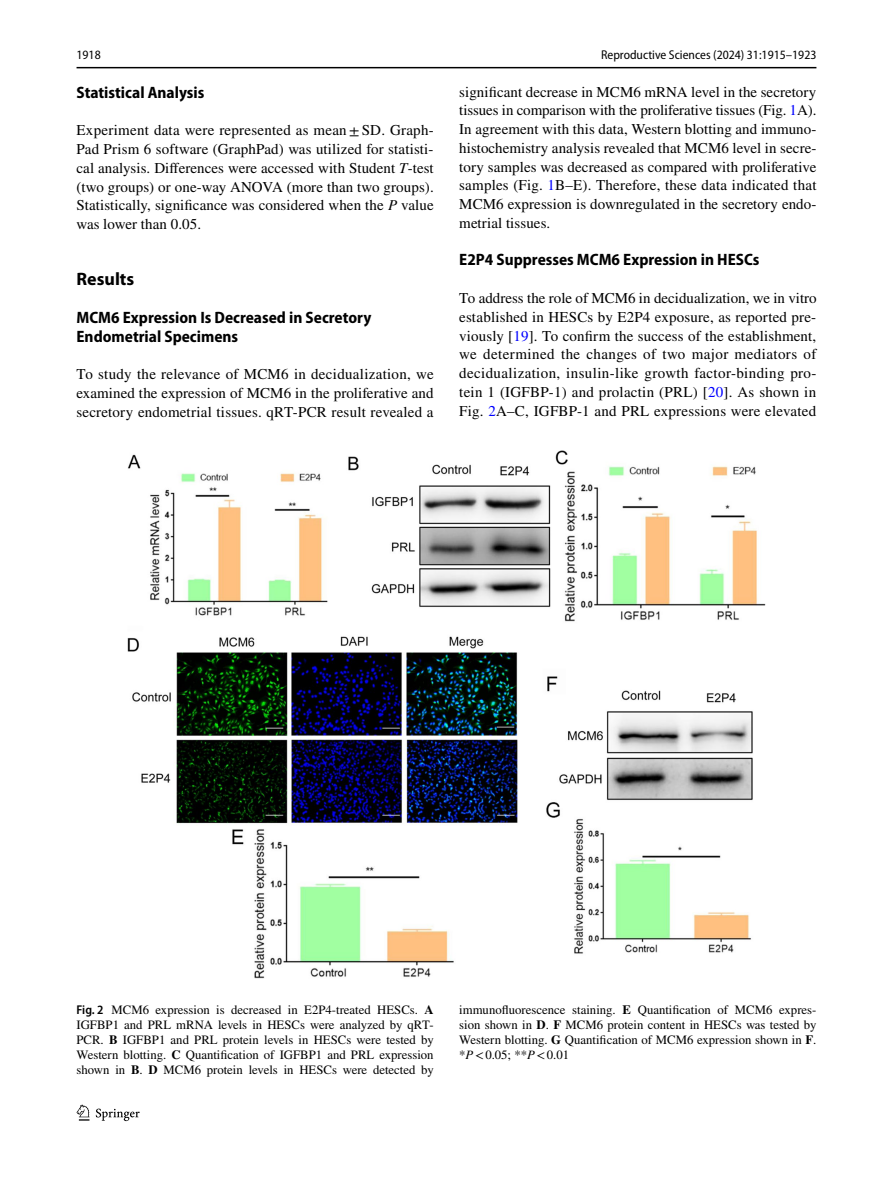
<style>
.page{position:relative;width:893px;height:1187px;background:#fff}
.page>*{position:absolute;margin:0;border:0;box-sizing:border-box;transform-origin:0 0}
.t1{font:700 18px "Myriad Pro";color:#000}
.t2{font:700 semi-condensed 16.5px/18.8px "Myriad Pro";color:#000}
.t3{font:15px/18.8px "STIX";letter-spacing:.005em;color:#000;text-align:justify}
.t4{font:12.75px/15px "STIX";color:#000;text-align:justify}
.t5{font:semi-condensed 12.75px "Myriad Pro";color:#000}
.s1{font-style:italic}
.s2{color:#00f}
.s3{font-family:"Myriad Pro";font-weight:600;font-stretch:semi-condensed}
.s4{font-weight:700}
</style>
<div class="page">
<hr style="left:77px;top:67px;width:739px;height:1px;background:#000">
<svg style="left:77px;top:1104px;width:12px;height:16px"></svg>
<svg style="left:96px;top:1108px;width:44px;height:12px"></svg>
<img style="left:128px;top:451px;width:637px;height:527px">
<p class="t5" style="left:77px;top:48px;width:26px">1918</p>
<p class="t5" style="left:601px;top:48px;width:217px">Reproductive Sciences (2024) 31:1915–1923</p>
<p class="t2" style="left:77px;top:83px;width:129px">Statistical Analysis</p>
<p class="t3" style="left:77px;top:122px;width:359px">Experiment data were represented as mean±SD. Graph-Pad Prism 6 software (GraphPad) was utilized for statisti&shy;cal analysis. Differences were accessed with Student <span class="s1">T</span>-test (two groups) or one-way ANOVA (more than two groups).<br>Statistically, significance was considered when the <span class="s1">P</span> value was lower than 0.05.</p>
<p class="t3" style="left:459px;top:83px;width:359px">significant decrease in MCM6 mRNA level in the secretory tissues in comparison with the proliferative tissues (Fig. <span class="s2">1</span>A).<br>In agreement with this data, Western blotting and immuno&shy;histochemistry analysis revealed that MCM6 level in secre&shy;tory samples was decreased as compared with proliferative samples (Fig. <span class="s2">1</span>B–E). Therefore, these data indicated that MCM6 expression is downregulated in the secretory endo&shy;metrial tissues.</p>
<p class="t2" style="left:459px;top:251px;width:302px">E2P4 Suppresses MCM6 Expression in HESCs</p>
<p class="t3" style="left:459px;top:289px;width:359px">To address the role of MCM6 in decidualization, we in vitro established in HESCs by E2P4 exposure, as reported pre&shy;viously [<span class="s2">19</span>]. To confirm the success of the establishment, we determined the changes of two major mediators of decidualization, insulin-like growth factor-binding pro&shy;tein 1 (IGFBP-1) and prolactin (PRL) [<span class="s2">20</span>]. As shown in Fig. <span class="s2">2</span>A–C, IGFBP-1 and PRL expressions were elevated</p>
<p class="t1" style="left:77px;top:267px;width:59px">Results</p>
<p class="t2" style="left:77px;top:308px;width:296px">MCM6 Expression Is Decreased in Secretory<br>Endometrial Specimens</p>
<p class="t3" style="left:77px;top:366px;width:359px">To study the relevance of MCM6 in decidualization, we examined the expression of MCM6 in the proliferative and secretory endometrial tissues. qRT-PCR result revealed a</p>
<p class="t4" style="left:77px;top:1002px;width:359px"><span class="s3">Fig. 2</span> MCM6 expression is decreased in E2P4-treated HESCs. <span class="s4">A </span>IGFBP1 and PRL mRNA levels in HESCs were analyzed by qRT-PCR. <span class="s4">B</span> IGFBP1 and PRL protein levels in HESCs were tested by Western blotting. <span class="s4">C</span> Quantification of IGFBP1 and PRL expression shown in <span class="s4">B</span>. <span class="s4">D</span> MCM6 protein levels in HESCs were detected by</p>
<p class="t4" style="left:459px;top:1002px;width:359px">immunofluorescence staining. <span class="s4">E</span> Quantification of MCM6 expres&shy;sion shown in <span class="s4">D</span>. <span class="s4">F</span> MCM6 protein content in HESCs was tested by Western blotting. <span class="s4">G</span> Quantification of MCM6 expression shown in <span class="s4">F</span>. *<span class="s1">P</span>&lt;0.05; **<span class="s1">P</span>&lt;0.01</p>
</div>
